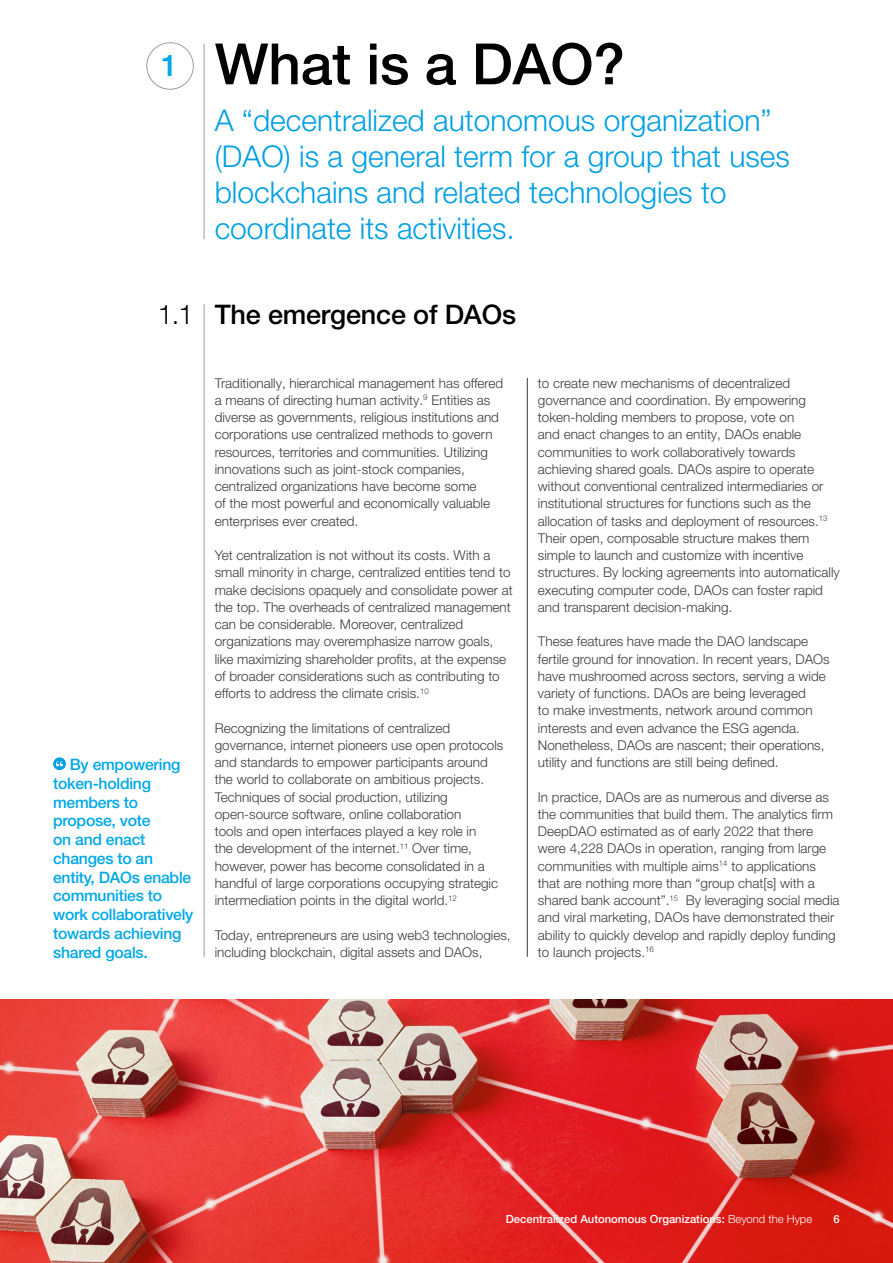
<style>
.page{position:relative;width:893px;height:1263px;background:#fff}
.page>*{position:absolute;margin:0;border:0;box-sizing:border-box;transform-origin:0 0}
.t1{font:500 57px "Helvetica Neue LT Pro";letter-spacing:-.005em;color:#000}
.t2{font:300 30px/36px "Helvetica Neue LT Pro";color:#009fe3}
.t3{font:500 27px "Helvetica Neue LT Pro";letter-spacing:-.005em;color:#000}
.t4{font:500 15.75px/18.8px "Helvetica Neue LT Pro";letter-spacing:-.015em;color:#00a8e7}
.t5{font:300 13.5px/17.2px "Helvetica Neue LT Pro";color:#3c3c3b}
.t6{font:500 11.25px "Helvetica Neue LT Pro";color:#fff}
.s1{font-size:30px;color:#00a8e7}
.s2{font-weight:300}
</style>
<div class="page">
<div style="left:147px;top:43px;width:47px;height:46px;border:1px solid #fff;border-radius:50%"></div>
<hr style="left:527px;top:378px;width:1px;height:579px;background:#3c3c3b">
<img style="left:0;top:999px;width:893px;height:264px">
<svg style="left:53px;top:757px;width:13px;height:13px"></svg>
<svg style="left:56px;top:761px;width:7px;height:5px"></svg>
<h1 class="t1" style="left:161px;top:30px;width:465px"><span class="s1">1</span> What is a DAO?</h1>
<h2 class="t2" style="left:215px;top:102px;width:577px">A “decentralized autonomous organization” (DAO) is a general term for a group that uses blockchains and related technologies to coordinate its activities.</h2>
<h3 class="t3" style="left:158px;top:298px;width:360px"><span class="s2">1.1</span> The emergence of DAOs</h3>
<p class="t4" style="left:53px;top:755px;width:142px;text-indent:17px">By empowering token-holding members to propose, vote<br>on and enact changes to an entity, DAOs enable communities to work collaboratively towards achieving shared goals.</p>
<p class="t5" style="left:215px;top:374px;width:290px">Traditionally, hierarchical management has offered a means of directing human activity.<sup>9</sup> Entities as diverse as governments, religious institutions and corporations use centralized methods to govern resources, territories and communities. Utilizing innovations such as joint-stock companies, centralized organizations have become some<br>of the most powerful and economically valuable enterprises ever created.</p>
<p class="t5" style="left:215px;top:546px;width:300px">Yet centralization is not without its costs. With a small minority in charge, centralized entities tend to make decisions opaquely and consolidate power at the top. The overheads of centralized management can be considerable. Moreover, centralized organizations may overemphasize narrow goals, like maximizing shareholder profits, at the expense of broader considerations such as contributing to efforts to address the climate crisis.<sup>10</sup></p>
<p class="t5" style="left:215px;top:719px;width:290px">Recognizing the limitations of centralized governance, internet pioneers use open protocols and standards to empower participants around the world to collaborate on ambitious projects.<br>Techniques of social production, utilizing open-source software, online collaboration<br>tools and open interfaces played a key role in<br>the development of the internet.<sup>11</sup> Over time, however, power has become consolidated in a handful of large corporations occupying strategic intermediation points in the digital world.<sup>12</sup></p>
<p class="t5" style="left:215px;top:926px;width:297px">Today, entrepreneurs are using web3 technologies, including blockchain, digital assets and DAOs,</p>
<p class="t5" style="left:538px;top:374px;width:303px">to create new mechanisms of decentralized governance and coordination. By empowering token-holding members to propose, vote on<br>and enact changes to an entity, DAOs enable communities to work collaboratively towards achieving shared goals. DAOs aspire to operate without conventional centralized intermediaries or institutional structures for functions such as the allocation of tasks and deployment of resources.<sup>13<br></sup>Their open, composable structure makes them simple to launch and customize with incentive structures. By locking agreements into automatically executing computer code, DAOs can foster rapid and transparent decision-making.</p>
<p class="t5" style="left:538px;top:633px;width:293px">These features have made the DAO landscape fertile ground for innovation. In recent years, DAOs have mushroomed across sectors, serving a wide variety of functions. DAOs are being leveraged<br>to make investments, network around common interests and even advance the ESG agenda.<br>Nonetheless, DAOs are nascent; their operations, utility and functions are still being defined.</p>
<p class="t5" style="left:538px;top:788px;width:303px">In practice, DAOs are as numerous and diverse as the communities that build them. The analytics firm DeepDAO estimated as of early 2022 that there were 4,228 DAOs in operation, ranging from large communities with multiple aims<sup>14</sup> to applications that are nothing more than “group chat[s] with a shared bank account”.<sup>15</sup> By leveraging social media and viral marketing, DAOs have demonstrated their ability to quickly develop and rapidly deploy funding to launch projects.<sup>16</sup></p>
<p class="t6" style="left:506px;top:1212px;width:308px">Decentralized Autonomous Organizations: <span class="s2">Beyond the Hype</span></p>
<p class="t6" style="left:834px;top:1212px;width:8px">6</p>
</div>
